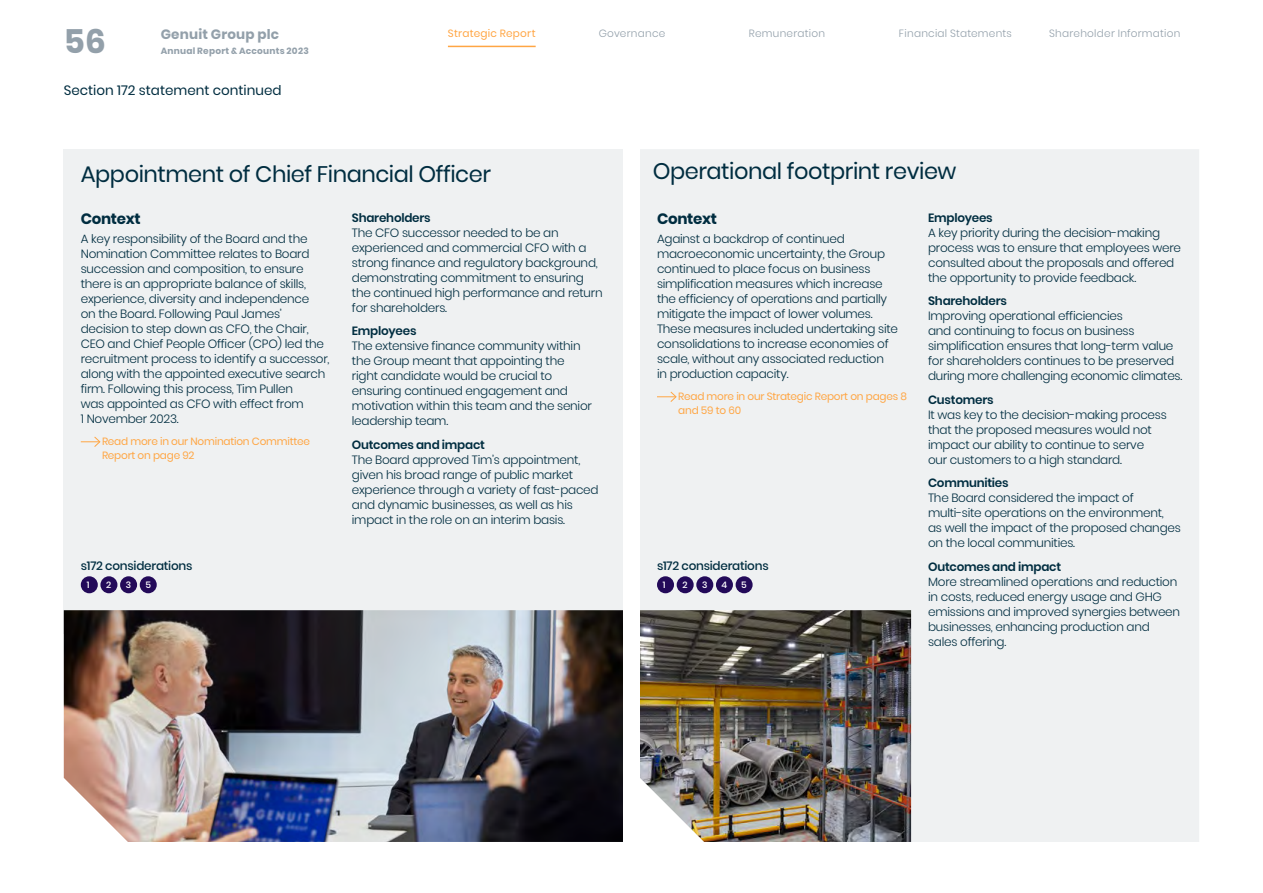
<style>
.page{position:relative;width:1263px;height:893px;background:#fff}
.page>*{position:absolute;margin:0;border:0;box-sizing:border-box;transform-origin:0 0}
.t1{font:700 33px "Poppins";color:#93a0aa}
.t2{font:22.5px "Poppins";letter-spacing:-.02em;color:#002d40}
.t3{font:700 15px "Poppins";letter-spacing:-.02em;color:#002d40}
.t4{font:13.5px "Poppins";color:#002d40}
.t5{font:700 13.5px "Poppins";letter-spacing:.015em;color:#93a0aa}
.t6{font:300 12px/15px "Poppins";letter-spacing:-.02em;color:#002d40}
.t7{font:600 12px "Poppins";letter-spacing:-.02em;color:#002d40}
.t8{font:500 12px "Poppins";letter-spacing:-.02em;color:#002d40}
.t9{font:10.5px/13.5px "Poppins";letter-spacing:-.02em;color:#ffa644}
.t10{font:300 10.5px "Poppins";letter-spacing:.025em;color:#93a0aa}
.t11{font:10.5px "Poppins";letter-spacing:.025em;color:#ffa644}
.t12{font:700 9px "Poppins";letter-spacing:.025em;color:#93a0aa}
.t13{font:500 9px "Poppins";color:#fff}
</style>
<div class="page">
<div style="left:640px;top:149px;width:559px;height:693px;background:#eff1f2"></div>
<div style="left:64px;top:149px;width:559px;height:485px;background:#eff1f2"></div>
<img style="left:640px;top:610px;width:271px;height:232px">
<div style="left:81px;top:576px;width:17px;height:17px;background:#230a59;border-radius:50%"></div>
<div style="left:100px;top:576px;width:17px;height:17px;background:#230a59;border-radius:50%"></div>
<div style="left:120px;top:576px;width:17px;height:17px;background:#230a59;border-radius:50%"></div>
<div style="left:140px;top:576px;width:17px;height:17px;background:#230a59;border-radius:50%"></div>
<img style="left:64px;top:610px;width:559px;height:232px">
<svg style="left:657px;top:391px;width:20px;height:12px"></svg>
<svg style="left:81px;top:436px;width:20px;height:11px"></svg>
<div style="left:657px;top:576px;width:17px;height:17px;background:#230a59;border-radius:50%"></div>
<div style="left:677px;top:576px;width:17px;height:17px;background:#230a59;border-radius:50%"></div>
<div style="left:696px;top:576px;width:17px;height:17px;background:#230a59;border-radius:50%"></div>
<div style="left:716px;top:576px;width:17px;height:17px;background:#230a59;border-radius:50%"></div>
<div style="left:736px;top:576px;width:17px;height:17px;background:#230a59;border-radius:50%"></div>
<hr style="left:448px;top:46px;width:88px;height:1px;background:#ffa644">
<h1 class="t1" style="left:64px;top:22px;width:43px">56</h1>
<p class="t5" style="left:161px;top:27px;width:120px">Genuit Group plc</p>
<p class="t12" style="left:161px;top:46px;width:150px">Annual Report &amp; Accounts 2023</p>
<p class="t4" style="left:64px;top:82px;width:219px">Section 172 statement continued</p>
<p class="t11" style="left:448px;top:27px;width:89px">Strategic Report</p>
<p class="t10" style="left:599px;top:27px;width:68px">Governance</p>
<p class="t10" style="left:749px;top:27px;width:78px">Remuneration</p>
<p class="t10" style="left:899px;top:27px;width:114px">Financial Statements</p>
<p class="t10" style="left:1049px;top:27px;width:133px">Shareholder Information</p>
<h2 class="t2" style="left:81px;top:161px;width:412px">Appointment of Chief Financial Officer</h2>
<h2 class="t2" style="left:653px;top:158px;width:305px">Operational footprint review</h2>
<p class="t3" style="left:81px;top:210px;width:61px">Context</p>
<p class="t6" style="left:81px;top:232px;width:250px">A key responsibility of the Board and the Nomination Committee relates to Board succession and composition, to ensure there is an appropriate balance of skills, experience, diversity and independence<br>on the Board. Following Paul James’ decision to step down as CFO, the Chair, CEO and Chief People Officer (CPO) led the recruitment process to identify a successor, along with the appointed executive search firm. Following this process, Tim Pullen<br>was appointed as CFO with effect from<br>1 November 2023.</p>
<p class="t9" style="left:102px;top:435px;width:209px">Read more in our Nomination Committee<br>Report on page 92</p>
<p class="t8" style="left:81px;top:559px;width:113px">s172 considerations</p>
<p class="t13" style="left:87px;top:579px;width:4px">1</p>
<p class="t13" style="left:106px;top:579px;width:7px">2</p>
<p class="t13" style="left:126px;top:579px;width:7px">3</p>
<p class="t13" style="left:145px;top:579px;width:7px">5</p>
<p class="t7" style="left:352px;top:211px;width:80px">Shareholders</p>
<p class="t6" style="left:352px;top:225px;width:252px">The CFO successor needed to be an experienced and commercial CFO with a strong finance and regulatory background, demonstrating commitment to ensuring the continued high performance and return for shareholders.</p>
<p class="t7" style="left:352px;top:324px;width:66px">Employees</p>
<p class="t6" style="left:352px;top:339px;width:242px">The extensive finance community within the Group meant that appointing the right candidate would be crucial to ensuring continued engagement and motivation within this team and the senior leadership team.</p>
<p class="t7" style="left:352px;top:438px;width:135px">Outcomes and impact</p>
<p class="t6" style="left:352px;top:452px;width:248px">The Board approved Tim’s appointment, given his broad range of public market experience through a variety of fast-paced and dynamic businesses, as well as his impact in the role on an interim basis.</p>
<p class="t3" style="left:657px;top:210px;width:62px">Context</p>
<p class="t6" style="left:657px;top:232px;width:243px">Against a backdrop of continued macroeconomic uncertainty, the Group continued to place focus on business simplification measures which increase the efficiency of operations and partially mitigate the impact of lower volumes.<br>These measures included undertaking site consolidations to increase economies of scale, without any associated reduction<br>in production capacity.</p>
<p class="t9" style="left:678px;top:390px;width:230px">Read more in our Strategic Report on pages 8 and 59 to 60</p>
<p class="t8" style="left:657px;top:559px;width:113px">s172 considerations</p>
<p class="t13" style="left:663px;top:579px;width:4px">1</p>
<p class="t13" style="left:682px;top:579px;width:7px">2</p>
<p class="t13" style="left:702px;top:579px;width:7px">3</p>
<p class="t13" style="left:722px;top:579px;width:7px">4</p>
<p class="t13" style="left:741px;top:579px;width:7px">5</p>
<p class="t7" style="left:928px;top:211px;width:66px">Employees</p>
<p class="t6" style="left:928px;top:225px;width:254px">A key priority during the decision-making process was to ensure that employees were consulted about the proposals and offered the opportunity to provide feedback.</p>
<p class="t7" style="left:928px;top:294px;width:80px">Shareholders</p>
<p class="t6" style="left:928px;top:309px;width:256px">Improving operational efficiencies<br>and continuing to focus on business simplification ensures that long-term value for shareholders continues to be preserved during more challenging economic climates.</p>
<p class="t7" style="left:928px;top:393px;width:67px">Customers</p>
<p class="t6" style="left:928px;top:407px;width:240px">It was key to the decision-making process that the proposed measures would not impact our ability to continue to serve<br>our customers to a high standard.</p>
<p class="t7" style="left:928px;top:476px;width:82px">Communities</p>
<p class="t6" style="left:928px;top:491px;width:254px">The Board considered the impact of multi-site operations on the environment,<br>as well the impact of the proposed changes on the local communities.</p>
<p class="t7" style="left:928px;top:560px;width:135px">Outcomes and impact</p>
<p class="t6" style="left:928px;top:574px;width:254px">More streamlined operations and reduction in costs, reduced energy usage and GHG emissions and improved synergies between businesses, enhancing production and sales offering.</p>
</div>
